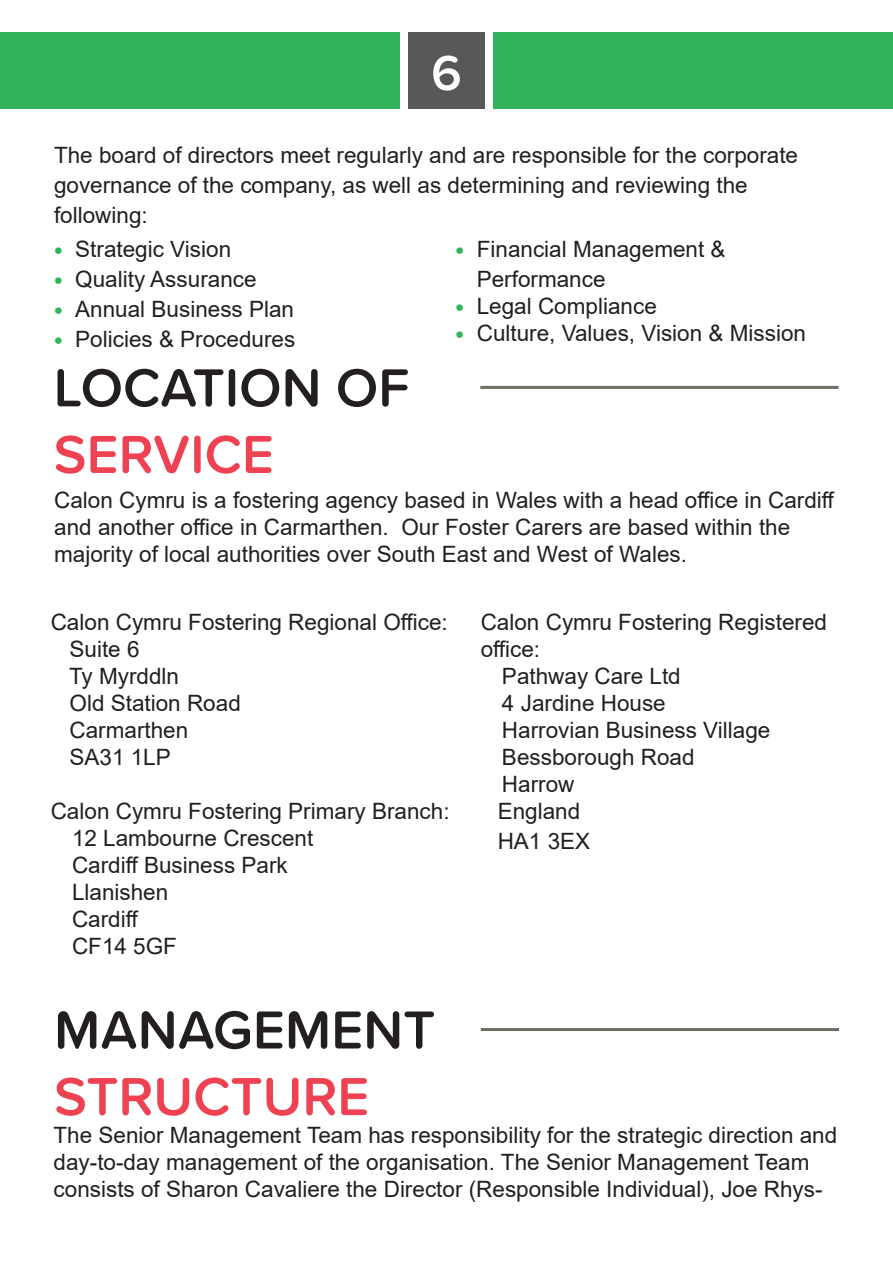
<style>
.page{position:relative;width:893px;height:1263px;background:#fff}
.page>*{position:absolute;margin:0;border:0;box-sizing:border-box;transform-origin:0 0}
.t1{font:600 55.5px "Proxima Soft";color:#231f20}
.t2{font:600 55.5px "Proxima Soft";color:#ee4253}
.t3{font:600 51px "Proxima Soft";color:#fff}
.Paragraph_Style_1{font:22.5px/27px "Arial";color:#231f20}
.s1{font-family:"Montserrat";font-weight:800;color:#30b45c}
</style>
<div class="page">
<div style="left:0;top:32px;width:400px;height:76px;background:#30b45c"></div>
<div style="left:494px;top:32px;width:399px;height:76px;background:#30b45c"></div>
<div style="left:408px;top:32px;width:77px;height:76px;background:#57585a"></div>
<hr style="left:481px;top:1028px;width:358px;height:3px;background:#706e64">
<hr style="left:480px;top:386px;width:358px;height:3px;background:#706e64">
<h2 class="t3" style="left:431px;top:35px;width:32px">6</h2>
<p class="Paragraph_Style_1" style="left:54px;top:140px;width:746px;line-height:30px">The board of directors meet regularly and are responsible for the corporate governance of the company, as well as determining and reviewing the following:</p>
<p class="Paragraph_Style_1" style="left:54px;top:235px;width:179px"><span class="s1">•</span> Strategic Vision</p>
<p class="Paragraph_Style_1" style="left:54px;top:265px;width:204px"><span class="s1">•</span> Quality Assurance</p>
<p class="Paragraph_Style_1" style="left:54px;top:295px;width:242px"><span class="s1">•</span> Annual Business Plan</p>
<p class="Paragraph_Style_1" style="left:54px;top:325px;width:243px"><span class="s1">•</span> Policies &amp; Procedures</p>
<p class="Paragraph_Style_1" style="left:477px;top:234px;width:250px;line-height:30px;text-indent:-21px"><span class="s1">•</span> Financial Management &amp;<br>Performance</p>
<p class="Paragraph_Style_1" style="left:455px;top:292px;width:203px"><span class="s1">•</span> Legal Compliance</p>
<p class="Paragraph_Style_1" style="left:455px;top:319px;width:352px"><span class="s1">•</span> Culture, Values, Vision &amp; Mission</p>
<p class="t1" style="left:54px;top:346px;width:357px">LOCATION OF</p>
<p class="t2" style="left:54px;top:413px;width:222px">SERVICE</p>
<p class="Paragraph_Style_1" style="left:54px;top:486px;width:782px">Calon Cymru is a fostering agency based in Wales with a head office in Cardiff and another office in Carmarthen. Our Foster Carers are based within the majority of local authorities over South East and West of Wales.</p>
<p class="Paragraph_Style_1" style="left:51px;top:609px;width:399px">Calon Cymru Fostering Regional Office:</p>
<p class="Paragraph_Style_1" style="left:70px;top:636px;width:72px">Suite 6</p>
<p class="Paragraph_Style_1" style="left:69px;top:663px;width:112px">Ty Myrddln</p>
<p class="Paragraph_Style_1" style="left:70px;top:690px;width:173px">Old Station Road</p>
<p class="Paragraph_Style_1" style="left:70px;top:717px;width:120px">Carmarthen</p>
<p class="Paragraph_Style_1" style="left:70px;top:744px;width:103px">SA31 1LP</p>
<p class="Paragraph_Style_1" style="left:51px;top:798px;width:400px">Calon Cymru Fostering Primary Branch:</p>
<p class="Paragraph_Style_1" style="left:72px;top:825px;width:243px">12 Lambourne Crescent</p>
<p class="Paragraph_Style_1" style="left:72px;top:852px;width:217px">Cardiff Business Park</p>
<p class="Paragraph_Style_1" style="left:72px;top:879px;width:98px">Llanishen</p>
<p class="Paragraph_Style_1" style="left:72px;top:906px;width:68px">Cardiff</p>
<p class="Paragraph_Style_1" style="left:72px;top:933px;width:107px">CF14 5GF</p>
<p class="t1" style="left:54px;top:988px;width:383px">MANAGEMENT</p>
<p class="t2" style="left:54px;top:1055px;width:317px">STRUCTURE</p>
<p class="Paragraph_Style_1" style="left:481px;top:609px;width:348px">Calon Cymru Fostering Registered office:</p>
<p class="Paragraph_Style_1" style="left:502px;top:663px;width:180px">Pathway Care Ltd</p>
<p class="Paragraph_Style_1" style="left:502px;top:690px;width:165px">4 Jardine House</p>
<p class="Paragraph_Style_1" style="left:502px;top:717px;width:270px">Harrovian Business Village</p>
<p class="Paragraph_Style_1" style="left:502px;top:744px;width:194px">Bessborough Road</p>
<p class="Paragraph_Style_1" style="left:502px;top:771px;width:74px">Harrow</p>
<p class="Paragraph_Style_1" style="left:498px;top:798px;width:84px">England</p>
<p class="Paragraph_Style_1" style="left:498px;top:828px;width:94px">HA1 3EX</p>
<p class="Paragraph_Style_1" style="left:54px;top:1121px;width:785px">The Senior Management Team has responsibility for the strategic direction and day-to-day management of the organisation. The Senior Management Team consists of Sharon Cavaliere the Director (Responsible Individual), Joe Rhys-</p>
</div>
